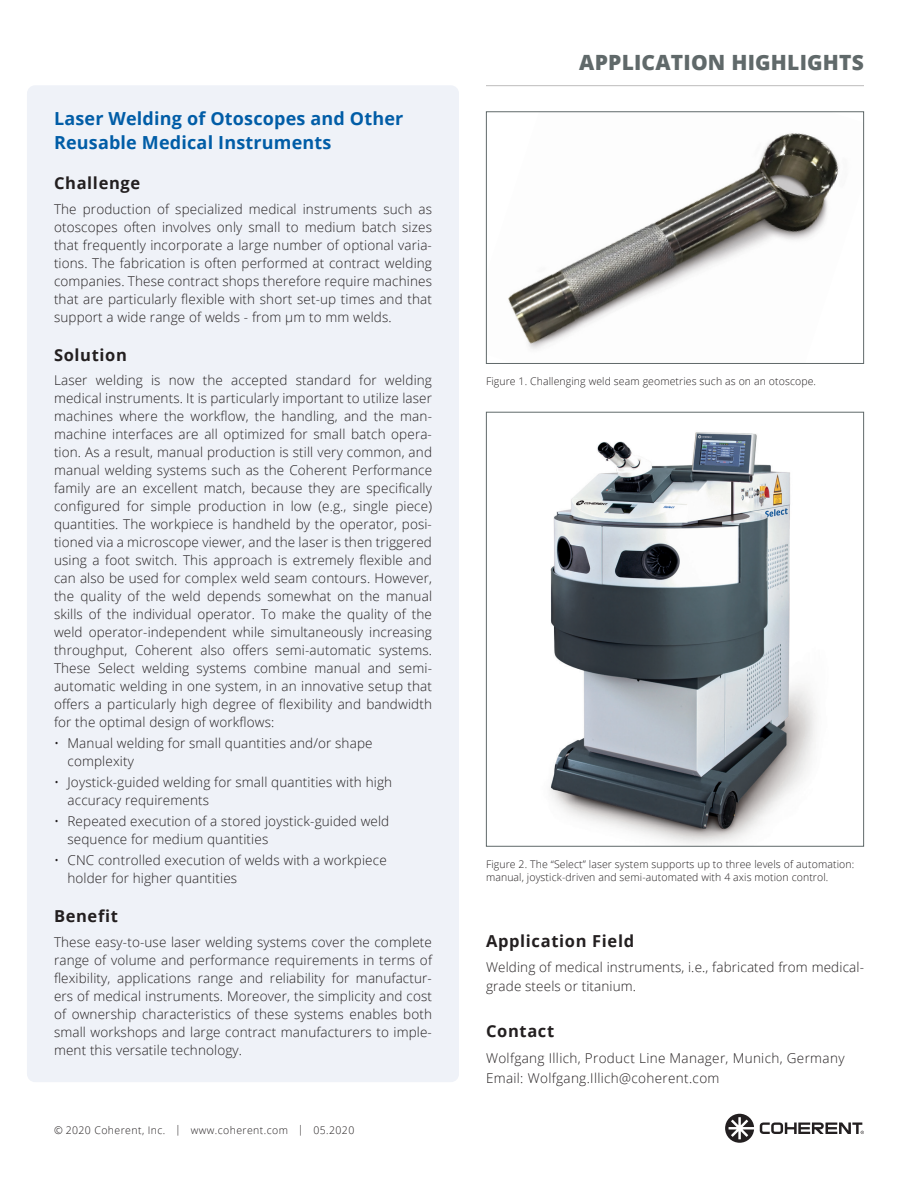
<style>
.page{position:relative;width:918px;height:1188px;background:#fff}
.page>*{position:absolute;margin:0;border:0;box-sizing:border-box;transform-origin:0 0}
.APP_NOTE_Header{font:800 21px "Open Sans";letter-spacing:.01em;color:#60696a}
.t1{font:700 18px/24px "Open Sans";letter-spacing:.01em;color:#015da7}
.Subtitle{font:700 16.5px "Open Sans";letter-spacing:.04em;color:#231f20}
.Copy{font:300 13.5px/18px "Open Sans";letter-spacing:.01em;color:#231f20}
.t2{font:300 10.5px/13.5px "Open Sans";letter-spacing:.01em;color:#231f20}
.t3{font:300 10.5px "Open Sans";letter-spacing:.04em;color:#231f20}
</style>
<div class="page">
<img style="left:508px;top:133px;width:331px;height:217px">
<div style="left:486px;top:111px;width:378px;height:253px;border:1px solid #60696a"></div>
<div style="left:27px;top:85px;width:432px;height:997px;background:#eff2f8;border-radius:8px"></div>
<svg style="left:760px;top:1123px;width:104px;height:11px"></svg>
<svg style="left:725px;top:1114px;width:29px;height:29px"></svg>
<hr style="left:486px;top:85px;width:378px;height:1px;background:#231f20">
<img style="left:549px;top:432px;width:268px;height:412px">
<p class="APP_NOTE_Header" style="left:579px;top:46px;width:286px">APPLICATION HIGHLIGHTS</p>
<p class="t1" style="left:54px;top:106px;width:351px">Laser Welding of Otoscopes and Other<br>Reusable Medical Instruments</p>
<p class="Subtitle" style="left:54px;top:171px;width:88px">Challenge</p>
<p class="Copy" style="left:54px;top:199px;width:380px;text-align:justify">The production of specialized medical instruments such as otoscopes often involves only small to medium batch sizes that frequently incorporate a large number of optional varia&shy;tions. The fabrication is often performed at contract welding companies. These contract shops therefore require machines that are particularly flexible with short set-up times and that support a wide range of welds - from µm to mm welds.</p>
<p class="Subtitle" style="left:54px;top:343px;width:75px">Solution</p>
<p class="Copy" style="left:54px;top:371px;width:380px;text-align:justify">Laser welding is now the accepted standard for welding medical instruments. It is particularly important to utilize laser machines where the workflow, the handling, and the man&shy;machine interfaces are all optimized for small batch opera&shy;tion. As a result, manual production is still very common, and manual welding systems such as the Coherent Performance family are an excellent match, because they are specifically configured for simple production in low (e.g., single piece) quantities. The workpiece is handheld by the operator, posi&shy;tioned via a microscope viewer, and the laser is then triggered using a foot switch. This approach is extremely flexible and can also be used for complex weld seam contours. However, the quality of the weld depends somewhat on the manual skills of the individual operator. To make the quality of the weld operator-independent while simultaneously increasing throughput, Coherent also offers semi-automatic systems.<br>These Select welding systems combine manual and semi&shy;automatic welding in one system, in an innovative setup that offers a particularly high degree of flexibility and bandwidth for the optimal design of workflows:</p>
<p class="Copy" style="left:68px;top:734px;width:307px;text-indent:-14px">• Manual welding for small quantities and/or shape complexity</p>
<p class="Copy" style="left:68px;top:773px;width:326px;text-indent:-14px">• Joystick-guided welding for small quantities with high accuracy requirements</p>
<p class="Copy" style="left:68px;top:812px;width:323px;text-indent:-14px">• Repeated execution of a stored joystick-guided weld sequence for medium quantities</p>
<p class="Copy" style="left:68px;top:851px;width:321px;text-indent:-14px">• CNC controlled execution of welds with a workpiece holder for higher quantities</p>
<p class="Subtitle" style="left:54px;top:905px;width:65px">Benefit</p>
<p class="Copy" style="left:54px;top:933px;width:380px;text-align:justify">These easy-to-use laser welding systems cover the complete range of volume and performance requirements in terms of flexibility, applications range and reliability for manufactur&shy;ers of medical instruments. Moreover, the simplicity and cost of ownership characteristics of these systems enables both small workshops and large contract manufacturers to imple&shy;ment this versatile technology.</p>
<p class="Subtitle" style="left:486px;top:930px;width:150px">Application Field</p>
<p class="t2" style="left:486px;top:374px;width:332px">Figure 1. Challenging weld seam geometries such as on an otoscope.</p>
<p class="t2" style="left:486px;top:857px;width:370px">Figure 2. The “Select” laser system supports up to three levels of automation: manual, joystick-driven and semi-automated with 4 axis motion control.</p>
<p class="Copy" style="left:486px;top:957px;width:380px;line-height:19.5px">Welding of medical instruments, i.e., fabricated from medical&shy;grade steels or titanium.</p>
<p class="Subtitle" style="left:486px;top:1020px;width:70px">Contact</p>
<p class="Copy" style="left:486px;top:1049px;width:360px">Wolfgang Illich, Product Line Manager, Munich, Germany</p>
<p class="Copy" style="left:486px;top:1069px;width:235px">Email: Wolfgang.Illich@coherent.com</p>
<p class="t3" style="left:54px;top:1123px;width:302px">© 2020 Coherent, Inc. | www.coherent.com | 05.2020</p>
</div>
